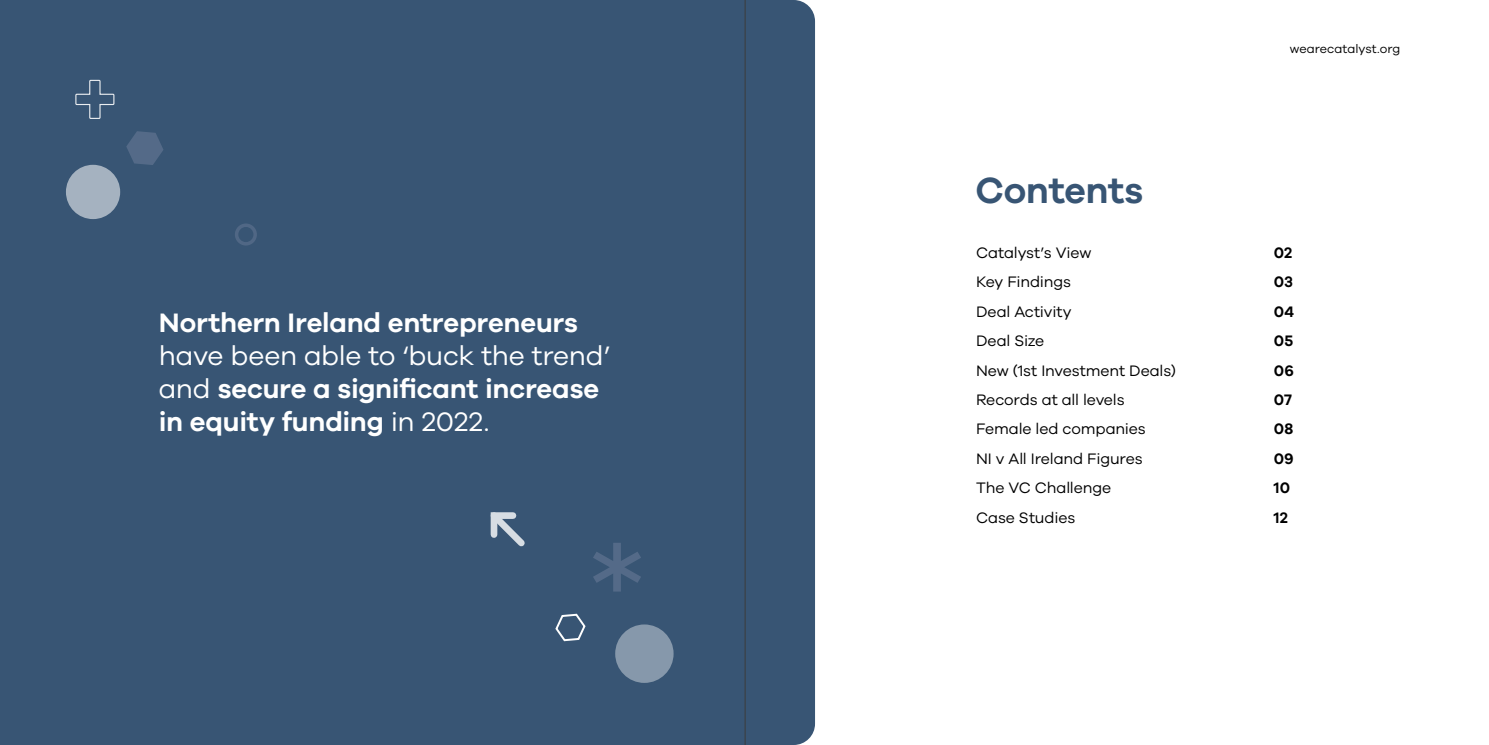
<style>
.page{position:relative;width:1489px;height:745px;background:#fff}
.page>*{position:absolute;margin:0;border:0;box-sizing:border-box;transform-origin:0 0}
.t1{font:600 37.5px "Galano Grotesque";letter-spacing:-.01em;color:#385574}
.t2{font:600 27.5px/33px "Galano Grotesque";letter-spacing:-.01em;color:#fff}
.t3{font:15.62px/29.4px "Galano Grotesque";letter-spacing:-.01em;color:#000}
.t4{font:600 15.62px/29.4px "Galano Grotesque";letter-spacing:.005em;color:#000}
.t5{font:12.5px "Galano Grotesque";letter-spacing:-.005em;color:#000}
.s1{font-weight:400}
</style>
<div class="page">
<div style="left:0;top:0;width:815px;height:744px;background:#385574"></div>
<svg style="left:554px;top:611px;width:32px;height:30px"></svg>
<div style="left:615px;top:624px;width:58px;height:58px;background:#8698ab;border-radius:50%"></div>
<svg style="left:593px;top:542px;width:48px;height:49px;background:#435d7c"></svg>
<svg style="left:484px;top:506px;width:47px;height:41px;background:#627991"></svg>
<div style="left:66px;top:165px;width:54px;height:54px;background:#a5b2c0;border-radius:50%"></div>
<svg style="left:126px;top:131px;width:37px;height:34px"></svg>
<svg style="left:75px;top:79px;width:40px;height:40px;background:#4a6581"></svg>
<svg style="left:235px;top:223px;width:22px;height:22px"></svg>
<hr style="left:744px;top:0;width:1px;height:744px;background:#3c3c3b">
<h2 class="t2" style="left:159px;top:305px;width:421px">Northern Ireland entrepreneurs</h2>
<h2 class="t2" style="left:159px;top:338px;width:453px"><span class="s1">have been able to ‘buck the trend’ and</span> secure a significant increase in equity funding <span class="s1">in 2022.</span></h2>
<h1 class="t1" style="left:975px;top:167px;width:169px">Contents</h1>
<p class="t3" style="left:975px;top:237px;width:201px">Catalyst’s View<br>Key Findings<br>Deal Activity<br>Deal Size<br>New (1st Investment Deals)<br>Records at all levels<br>Female led companies<br>NI v All Ireland Figures<br>The VC Challenge<br>Case Studies</p>
<p class="t5" style="left:1289px;top:41px;width:112px">wearecatalyst.org</p>
<p class="t4" style="left:1273px;top:237px;width:22px">02<br>03<br>04<br>05<br>06<br>07<br>08<br>09<br>10<br>12</p>
</div>
